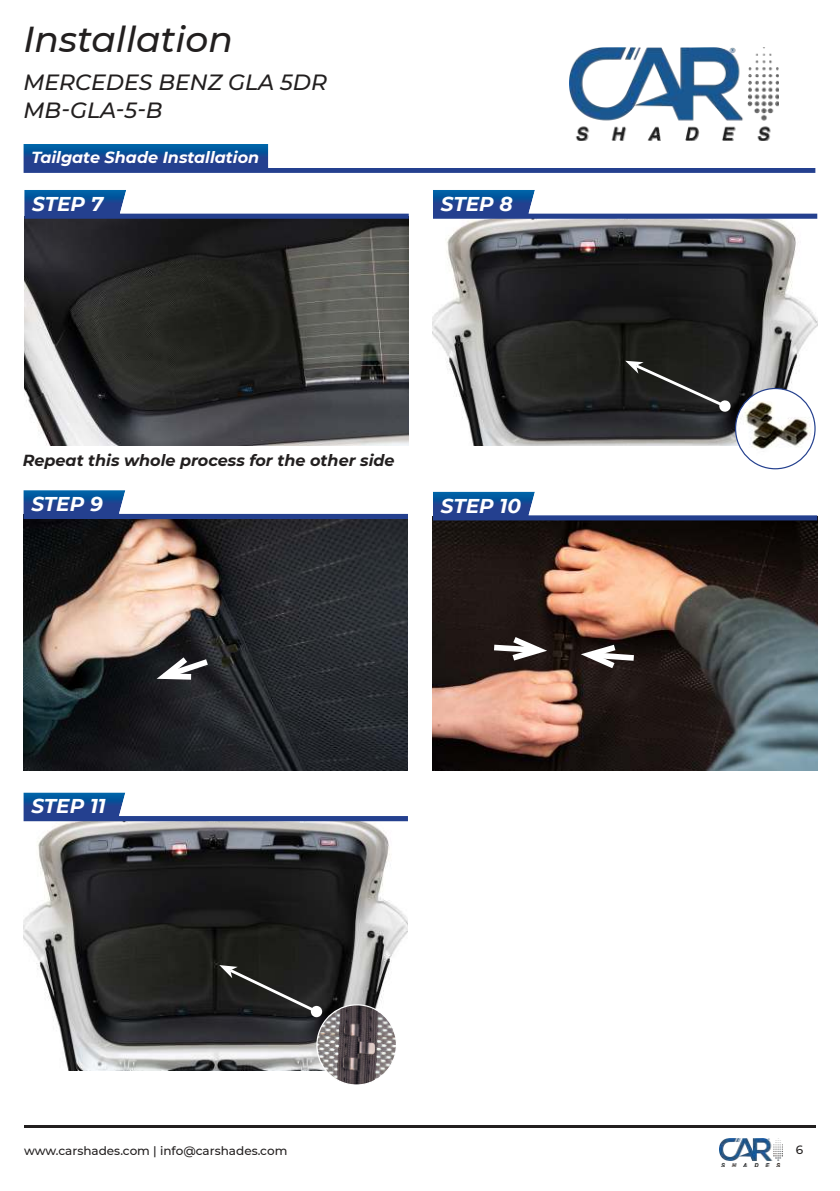
<style>
.page{position:relative;width:840px;height:1191px;background:#fff}
.page>*{position:absolute;margin:0;border:0;box-sizing:border-box;transform-origin:0 0}
.t1{font:italic 500 36px "Montserrat";color:#221f1f}
.t2{font:italic 500 22px/28px "Montserrat";color:#221f1f}
.t3{font:italic 700 20px "Montserrat";color:#fff}
.t4{font:italic 700 16px "Montserrat";color:#221f1f}
.t5{font:italic 700 16px "Montserrat";color:#fff}
.t6{font:500 12px "Montserrat";color:#221f1f}
</style>
<div class="page">
<img style="left:569px;top:47px;width:208px;height:94px">
<img style="left:23px;top:144px;width:792px;height:29px">
<hr style="left:24px;top:1126px;width:791px;height:2px;background:#221f1f">
<img style="left:719px;top:1138px;width:63px;height:28px">
<img style="left:432px;top:219px;width:385px;height:226px">
<img style="left:23px;top:519px;width:385px;height:251px">
<img style="left:23px;top:821px;width:385px;height:250px">
<img style="left:433px;top:190px;width:384px;height:29px">
<img style="left:23px;top:490px;width:385px;height:29px">
<img style="left:23px;top:792px;width:385px;height:29px">
<img style="left:24px;top:219px;width:384px;height:226px">
<img style="left:24px;top:190px;width:384px;height:29px">
<img style="left:432px;top:520px;width:385px;height:250px">
<img style="left:432px;top:491px;width:385px;height:29px">
<svg style="left:488px;top:632px;width:67px;height:33px"></svg>
<svg style="left:572px;top:640px;width:67px;height:33px"></svg>
<img style="left:735px;top:388px;width:79px;height:81px;border-radius:40px">
<div style="left:734px;top:388px;width:81px;height:81px;border:1px solid #24408e;border-radius:50%"></div>
<svg style="left:625px;top:361px;width:106px;height:51px;background:#30312f"></svg>
<svg style="left:219px;top:965px;width:183px;height:120px"></svg>
<div style="left:310px;top:1005px;width:12px;height:12px;background:#fff;border-radius:50%"></div>
<svg style="left:149px;top:651px;width:65px;height:32px"></svg>
<h1 class="t1" style="left:23px;top:19px;width:211px">Installation</h1>
<h2 class="t2" style="left:23px;top:68px;width:305px">MERCEDES BENZ GLA 5DR<br>MB-GLA-5-B</h2>
<h3 class="t5" style="left:31px;top:150px;width:229px">Tailgate Shade Installation</h3>
<h3 class="t3" style="left:32px;top:195px;width:73px">STEP 7</h3>
<h3 class="t3" style="left:440px;top:195px;width:73px">STEP 8</h3>
<h3 class="t4" style="left:23px;top:453px;width:373px">Repeat this whole process for the other side</h3>
<h3 class="t3" style="left:31px;top:495px;width:73px">STEP 9</h3>
<h3 class="t3" style="left:440px;top:497px;width:82px">STEP 10</h3>
<h3 class="t3" style="left:31px;top:797px;width:76px">STEP 11</h3>
<p class="t6" style="left:24px;top:1145px;width:265px">www.carshades.com | info@carshades.com</p>
<p class="t6" style="left:795px;top:1145px;width:9px">6</p>
</div>
